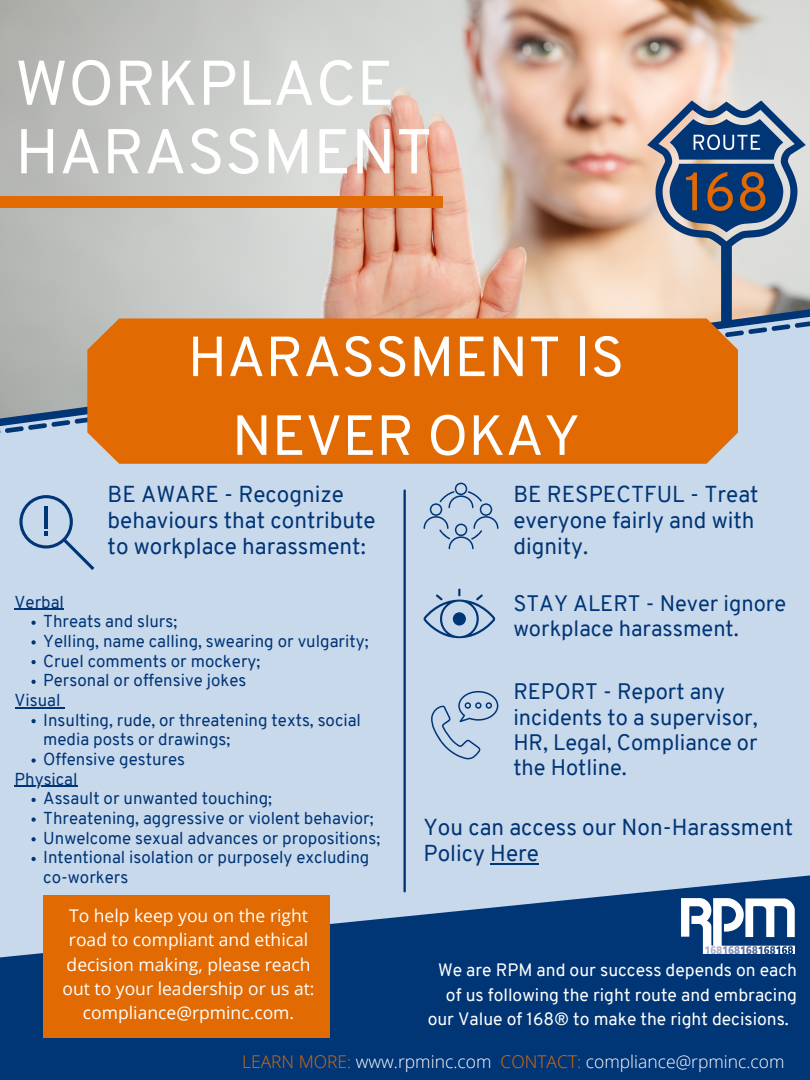
<style>
.page{position:relative;width:810px;height:1080px;background:#c9d9ec}
.page>*{position:absolute;margin:0;border:0;box-sizing:border-box;transform-origin:0 0}
.t1{font:63.12px "Overpass";color:#fff}
.t2{font:56.44px "Overpass";color:#fff}
.t3{font:22.5px/26.2px "Overpass";color:#003576}
.t4{font:21.88px/25.3px "Overpass";color:#003576}
.t5{font:17.5px/24.4px "Open Sans";color:#fff;text-align:center}
.t6{font:17.5px "Overpass";color:#fff}
.t7{font:300 17.5px "Open Sans";color:#fff}
.t8{font:16.88px/19.7px "Overpass";color:#003576}
.s1{color:#e16a03}
</style>
<div class="page">
<img style="left:0;top:0;width:528px;height:302px">
<img style="left:528px;top:0;width:282px;height:302px">
<div style="left:0;top:196px;width:443px;height:11px;background:#e16a03"></div>
<svg style="left:0;top:875px;width:810px;height:205px;fill:#003576"></svg>
<hr style="left:403px;top:491px;width:3px;height:400px;background:#003576">
<svg style="left:0;top:303px;width:810px;height:15px;background:#cfbcb1"></svg>
<svg style="left:0;top:318px;width:810px;height:115px"></svg>
<div style="left:87px;top:318px;width:651px;height:146px;background:#e16a03"></div>
<div style="left:44px;top:895px;width:286px;height:143px;background:#e16a03"></div>
<img style="left:681px;top:899px;width:113px;height:54px">
<svg style="left:19px;top:495px;width:75px;height:75px"></svg>
<svg style="left:431px;top:691px;width:67px;height:68px"></svg>
<svg style="left:424px;top:483px;width:75px;height:66px"></svg>
<svg style="left:424px;top:588px;width:71px;height:50px"></svg>
<svg style="left:31px;top:621px;width:5px;height:4px"></svg>
<svg style="left:31px;top:640px;width:5px;height:5px"></svg>
<svg style="left:31px;top:660px;width:5px;height:4px"></svg>
<svg style="left:31px;top:680px;width:5px;height:4px"></svg>
<svg style="left:31px;top:719px;width:5px;height:4px"></svg>
<svg style="left:31px;top:758px;width:5px;height:5px"></svg>
<svg style="left:31px;top:798px;width:5px;height:4px"></svg>
<svg style="left:31px;top:818px;width:5px;height:4px"></svg>
<svg style="left:31px;top:837px;width:5px;height:4px"></svg>
<svg style="left:31px;top:857px;width:5px;height:4px"></svg>
<hr style="left:15px;top:608px;width:49px;height:2px;background:#003576">
<hr style="left:15px;top:707px;width:46px;height:1px;background:#003576">
<hr style="left:15px;top:786px;width:63px;height:1px;background:#003576">
<hr style="left:490px;top:863px;width:49px;height:2px;background:#003576">
<p class="t1" style="left:15px;top:57px;width:381px">WORKPLACE</p>
<p class="t1" style="left:15px;top:126px;width:419px">HARASSMENT</p>
<p class="t2" style="left:188px;top:334px;width:438px">HARASSMENT IS</p>
<p class="t2" style="left:232px;top:413px;width:350px">NEVER OKAY</p>
<p class="t8" style="left:15px;top:593px;width:51px">Verbal</p>
<p class="t3" style="left:108px;top:483px;width:270px">BE AWARE - Recognize behaviours that contribute to workplace harassment:</p>
<p class="t8" style="left:43px;top:613px;width:135px">Threats and slurs;</p>
<p class="t8" style="left:43px;top:633px;width:327px">Yelling, name calling, swearing or vulgarity;</p>
<p class="t8" style="left:43px;top:653px;width:219px">Cruel comments or mockery;</p>
<p class="t8" style="left:43px;top:672px;width:205px">Personal or offensive jokes</p>
<p class="t8" style="left:43px;top:712px;width:319px">Insulting, rude, or threatening texts, social media posts or drawings;</p>
<p class="t8" style="left:43px;top:751px;width:143px">Offensive gestures</p>
<p class="t8" style="left:43px;top:790px;width:230px">Assault or unwanted touching;</p>
<p class="t8" style="left:43px;top:810px;width:332px">Threatening, aggressive or violent behavior;</p>
<p class="t8" style="left:43px;top:830px;width:338px">Unwelcome sexual advances or propositions;</p>
<p class="t8" style="left:43px;top:849px;width:328px">Intentional isolation or purposely excluding co-workers</p>
<p class="t8" style="left:15px;top:692px;width:48px">Visual</p>
<p class="t8" style="left:15px;top:771px;width:65px">Physical</p>
<p class="t3" style="left:513px;top:483px;width:247px">BE RESPECTFUL - Treat everyone fairly and with dignity.</p>
<p class="t4" style="left:513px;top:593px;width:274px">STAY ALERT - Never ignore workplace harassment.</p>
<p class="t4" style="left:513px;top:681px;width:246px">REPORT - Report any incidents to a supervisor,<br>HR, Legal, Compliance or the Hotline.</p>
<p class="t3" style="left:424px;top:816px;width:371px">You can access our Non-Harassment<br>Policy Here</p>
<p class="t5" style="left:63px;top:903px;width:254px">To help keep you on the right road to compliant and ethical decision making, please reach out to your leadership or us at: compliance@rpminc.com.</p>
<p class="t7" style="left:242px;top:1049px;width:544px"><span class="s1">LEARN MORE:</span> www.rpminc.com <span class="s1">CONTACT:</span> compliance@rpminc.com</p>
<p class="t6" style="left:438px;top:963px;width:361px">We are RPM and our success depends on each</p>
<p class="t6" style="left:446px;top:988px;width:353px">of us following the right route and embracing</p>
<p class="t6" style="left:428px;top:1012px;width:363px">our Value of 168® to make the right decisions.</p>
</div>
